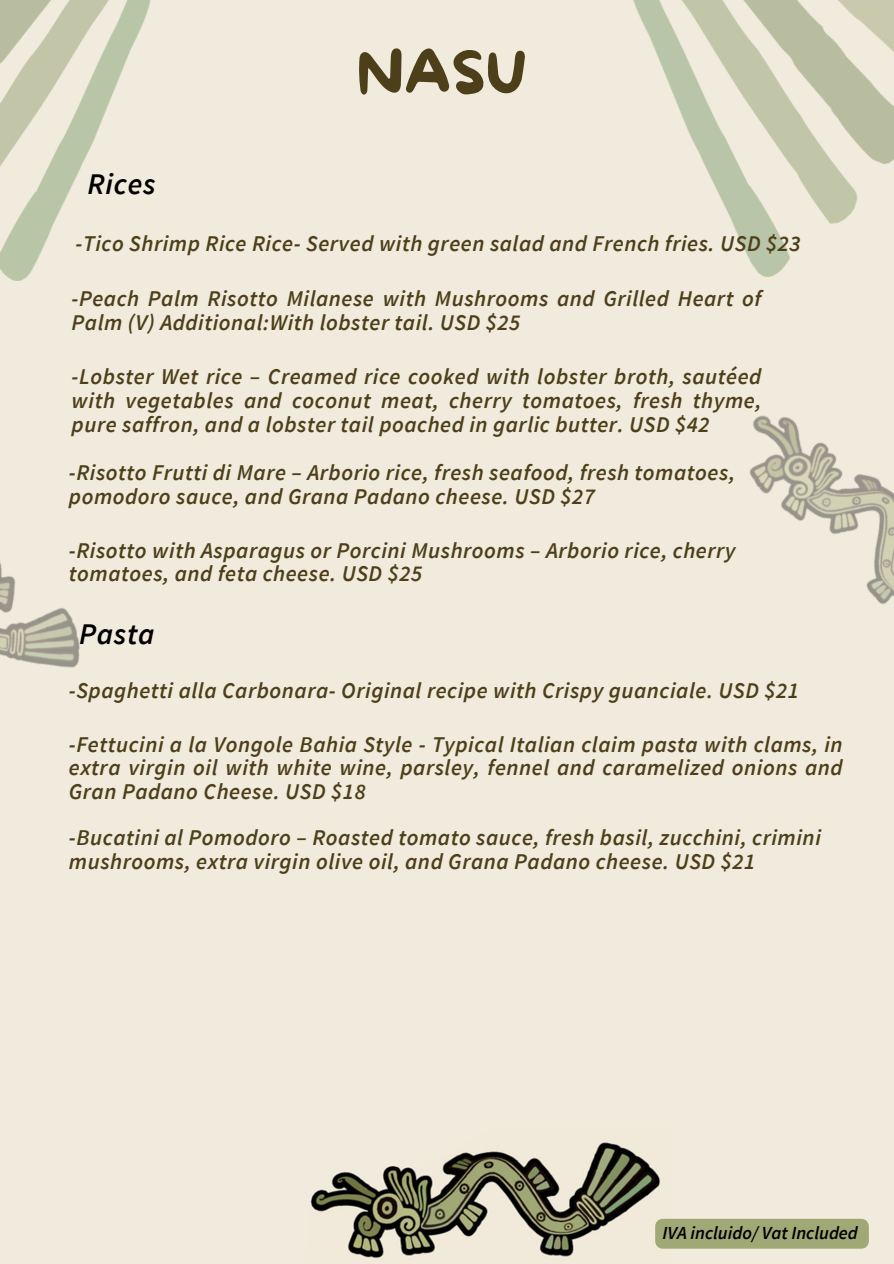
<style>
.page{position:relative;width:894px;height:1264px;background:#fff}
.page>*{position:absolute;margin:0;border:0;box-sizing:border-box;transform-origin:0 0}
.t1{font:59.1px "More Sugar";color:#4d3f1a}
.t2{font:italic 600 30px "Source Sans Pro";letter-spacing:.025em;color:#000}
.t3{font:italic 600 22.5px/23.7px "Source Sans Pro";letter-spacing:.025em;color:#4d3f1a}
.t4{font:italic 600 18.3px "Source Sans Pro";color:#000}
</style>
<div class="page">
<div style="left:0;top:0;width:893px;height:1263px;background:#f0ebdc"></div>
<img style="left:633px;top:0;width:260px;height:276px">
<img style="left:0;top:0;width:151px;height:280px">
<img style="left:310px;top:1142px;width:362px;height:116px">
<img style="left:749px;top:415px;width:144px;height:189px">
<img style="left:0;top:562px;width:80px;height:106px">
<div style="left:655px;top:1218px;width:213px;height:30px;background:#a0a876;border-radius:7px"></div>
<h2 class="t2" style="left:88px;top:164px;width:69px">Rices</h2>
<h1 class="t1" style="left:357px;top:26px;width:172px">NASU</h1>
<p class="t3" style="left:76px;top:231px;width:726px">-Tico Shrimp Rice Rice- Served with green salad and French fries. USD $23</p>
<p class="t3" style="left:72px;top:287px;width:691px">-Peach Palm Risotto Milanese with Mushrooms and Grilled Heart of<br>Palm (V) Additional:With lobster tail. USD $25</p>
<p class="t3" style="left:72px;top:364px;width:691px;text-align:justify">-Lobster Wet rice – Creamed rice cooked with lobster broth, sautéed with vegetables and coconut meat, cherry tomatoes, fresh thyme, pure saffron, and a lobster tail poached in garlic butter. USD $42</p>
<p class="t3" style="left:69px;top:460px;width:667px">-Risotto Frutti di Mare – Arborio rice, fresh seafood, fresh tomatoes, pomodoro sauce, and Grana Padano cheese. USD $27</p>
<p class="t3" style="left:69px;top:538px;width:668px">-Risotto with Asparagus or Porcini Mushrooms – Arborio rice, cherry tomatoes, and feta cheese. USD $25</p>
<h2 class="t2" style="left:79px;top:614px;width:77px">Pasta</h2>
<p class="t3" style="left:69px;top:678px;width:731px">-Spaghetti alla Carbonara- Original recipe with Crispy guanciale. USD $21</p>
<p class="t3" style="left:69px;top:732px;width:775px;text-align:justify">-Fettucini a la Vongole Bahia Style - Typical Italian claim pasta with clams, in extra virgin oil with white wine, parsley, fennel and caramelized onions and Gran Padano Cheese. USD $18</p>
<p class="t3" style="left:69px;top:825px;width:753px">-Bucatini al Pomodoro – Roasted tomato sauce, fresh basil, zucchini, crimini mushrooms, extra virgin olive oil, and Grana Padano cheese. USD $21</p>
<p class="t4" style="left:662px;top:1221px;width:197px">IVA incluido/ Vat Included</p>
</div>
